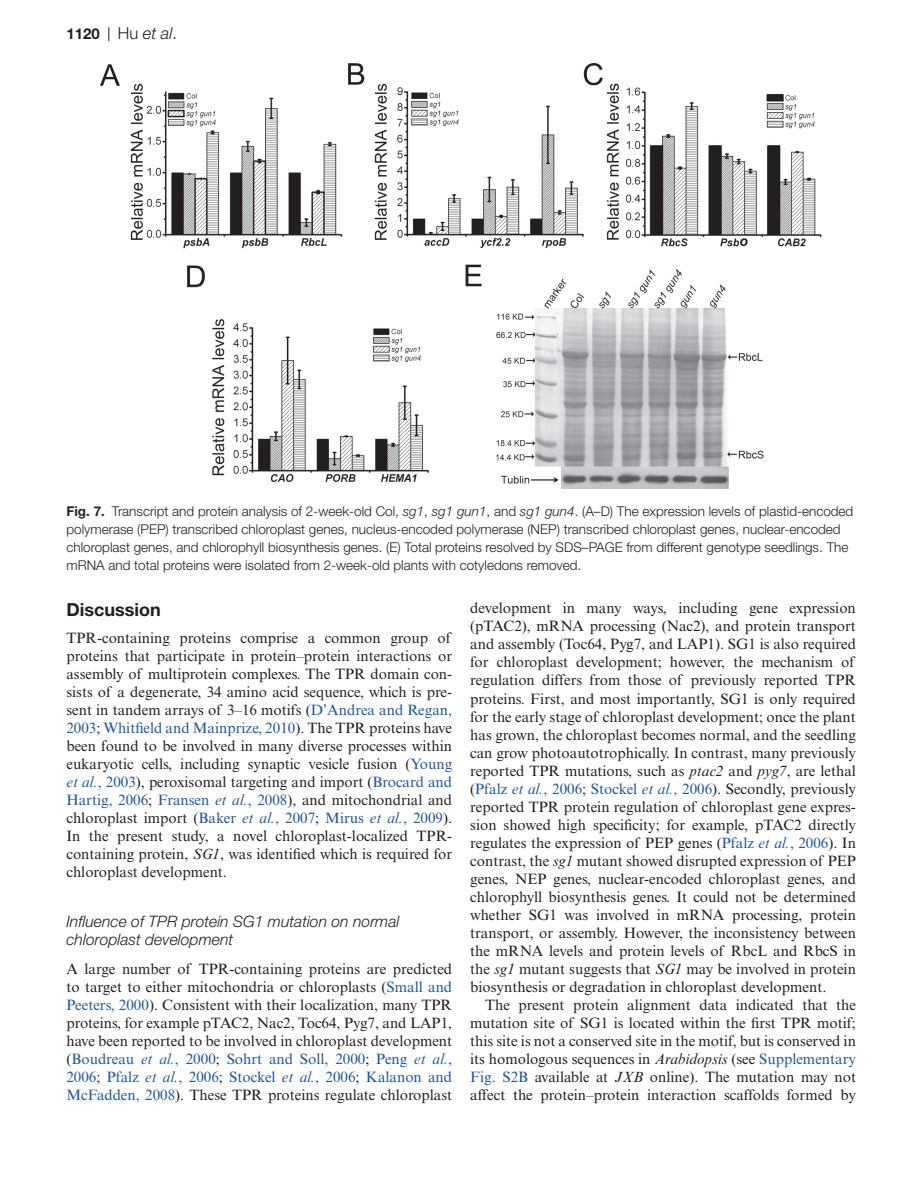
<style>
.page{position:relative;width:919px;height:1187px;background:#fff}
.page>*{position:absolute;margin:0;border:0;box-sizing:border-box;transform-origin:0 0}
.t1{font:700 18px "Helvetica Neue LT Std";color:#231f20}
.t2{font:italic 300 15.75px/18px "Helvetica Neue LT Std";color:#231f20}
.t3{font:15px/18px "Times New Roman MT Std";color:#231f20;text-align:justify}
.t4{font:700 15px "Helvetica Neue LT Std";color:#231f20}
.t5{font:300 13.5px/18px "Helvetica Neue LT Std";color:#231f20}
.s1{font-family:"Times New Roman MT Std";font-weight:400}
.s2{font-weight:300;font-size:16.5px}
.s3{font-weight:300;font-style:italic;font-size:16.5px}
.s4{font-weight:700}
.s5{font-style:italic}
.s6{color:#1e56a6}
.s7{font-style:italic;color:#1e56a6}
</style>
<div class="page">
<img style="left:101px;top:63px;width:720px;height:425px">
<p class="t4" style="left:66px;top:24px;width:112px">1120 <span class="s1">|</span> <span class="s2">Hu</span> <span class="s3">et al</span><span class="s2">.</span></p>
<p class="t5" style="left:66px;top:501px;width:788px"><span class="s4">Fig. 7.</span> Transcript and protein analysis of 2-week-old Col, <span class="s5">sg1</span>, <span class="s5">sg1 gun1</span>, and <span class="s5">sg1 gun4</span>. (A–D) The expression levels of plastid-encoded polymerase (PEP) transcribed chloroplast genes, nucleus-encoded polymerase (NEP) transcribed chloroplast genes, nuclear-encoded chloroplast genes, and chlorophyll biosynthesis genes. (E) Total proteins resolved by SDS–PAGE from different genotype seedlings. The mRNA and total proteins were isolated from 2-week-old plants with cotyledons removed.</p>
<p class="t1" style="left:66px;top:598px;width:96px">Discussion</p>
<p class="t3" style="left:66px;top:629px;width:387px">TPR-containing proteins comprise a common group of proteins that participate in protein–protein interactions or assembly of multiprotein complexes. The TPR domain con&shy;sists of a degenerate, 34 amino acid sequence, which is pre&shy;sent in tandem arrays of 3–16 motifs (<span class="s6">D’Andrea and Regan, 2003</span>; <span class="s6">Whitfield and Mainprize, 2010</span>). The TPR proteins have been found to be involved in many diverse processes within eukaryotic cells, including synaptic vesicle fusion (<span class="s6">Young </span><span class="s7">et al.</span><span class="s6">, 2003</span>), peroxisomal targeting and import (<span class="s6">Brocard and Hartig, 2006</span>; <span class="s6">Fransen</span> <span class="s7">et al.</span><span class="s6">, 2008</span>), and mitochondrial and chloroplast import (<span class="s6">Baker</span> <span class="s7">et al.</span><span class="s6">, 2007</span>; <span class="s6">Mirus</span> <span class="s7">et al.</span><span class="s6">, 2009</span>).<br>In the present study, a novel chloroplast-localized TPR&shy;containing protein, <span class="s5">SG1</span>, was identified which is required for chloroplast development.</p>
<p class="t2" style="left:66px;top:912px;width:334px">Influence of TPR protein SG1 mutation on normal chloroplast development</p>
<p class="t3" style="left:66px;top:959px;width:387px">A large number of TPR-containing proteins are predicted to target to either mitochondria or chloroplasts (<span class="s6">Small and Peeters, 2000</span>). Consistent with their localization, many TPR proteins, for example pTAC2, Nac2, Toc64, Pyg7, and LAP1, have been reported to be involved in chloroplast development (<span class="s6">Boudreau</span> <span class="s7">et al.</span><span class="s6">, 2000</span>; <span class="s6">Sohrt and Soll, 2000</span>; <span class="s6">Peng</span> <span class="s7">et al.</span><span class="s6">, 2006</span>; <span class="s6">Pfalz</span> <span class="s7">et al.</span><span class="s6">, 2006</span>; <span class="s6">Stockel</span> <span class="s7">et al.</span><span class="s6">, 2006</span>; <span class="s6">Kalanon and McFadden, 2008</span>). These TPR proteins regulate chloroplast</p>
<p class="t3" style="left:470px;top:599px;width:387px">development in many ways, including gene expression (pTAC2), mRNA processing (Nac2), and protein transport and assembly (Toc64, Pyg7, and LAP1). SG1 is also required for chloroplast development; however, the mechanism of regulation differs from those of previously reported TPR proteins. First, and most importantly, SG1 is only required for the early stage of chloroplast development; once the plant has grown, the chloroplast becomes normal, and the seedling can grow photoautotrophically. In contrast, many previously reported TPR mutations, such as <span class="s5">ptac2</span> and <span class="s5">pyg7</span>, are lethal (<span class="s6">Pfalz</span> <span class="s7">et al.</span><span class="s6">, 2006</span>; <span class="s6">Stockel</span> <span class="s7">et al.</span><span class="s6">, 2006</span>). Secondly, previously reported TPR protein regulation of chloroplast gene expres&shy;sion showed high specificity; for example, pTAC2 directly regulates the expression of PEP genes (<span class="s6">Pfalz</span> <span class="s7">et al.</span><span class="s6">, 2006</span>). In contrast, the <span class="s5">sg1</span> mutant showed disrupted expression of PEP genes, NEP genes, nuclear-encoded chloroplast genes, and chlorophyll biosynthesis genes. It could not be determined whether SG1 was involved in mRNA processing, protein transport, or assembly. However, the inconsistency between the mRNA levels and protein levels of RbcL and RbcS in the <span class="s5">sg1</span> mutant suggests that <span class="s5">SG1</span> may be involved in protein biosynthesis or degradation in chloroplast development.</p>
<p class="t3" style="left:470px;top:995px;width:387px;text-indent:15px">The present protein alignment data indicated that the mutation site of SG1 is located within the first TPR motif; this site is not a conserved site in the motif, but is conserved in its homologous sequences in <span class="s5">Arabidopsis</span> (see <span class="s6">Supplementary Fig. S2B</span> available at <span class="s5">JXB</span> online). The mutation may not affect the protein–protein interaction scaffolds formed by</p>
</div>
